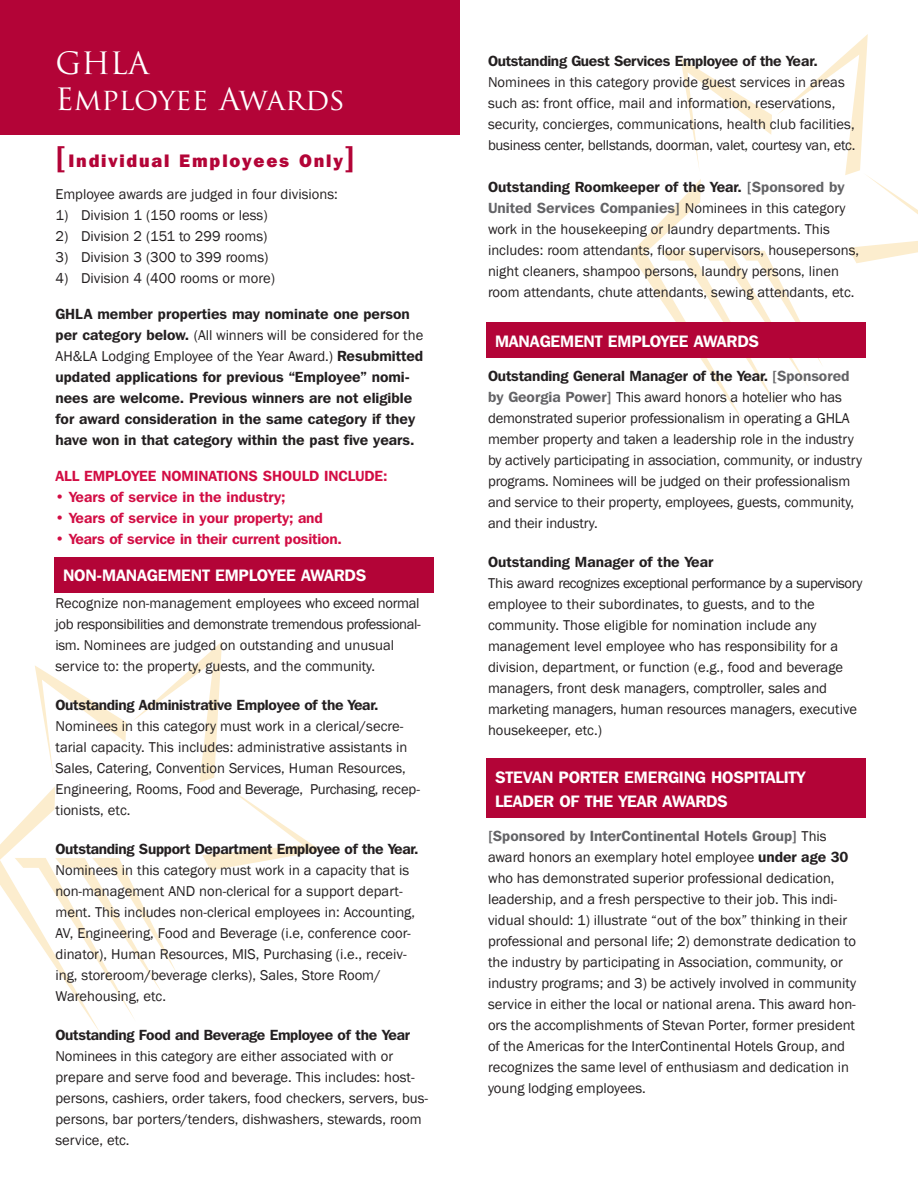
<style>
.page{position:relative;width:918px;height:1188px;background:#fff}
.page>*{position:absolute;margin:0;border:0;box-sizing:border-box;transform-origin:0 0}
.t1{font:30px/36px "Trajan Pro";color:#fff}
.t2{font:800 18px "Franklin Gothic IT Cby BT";letter-spacing:.1em;color:#b30437}
.t3{font:600 16.5px/24px "Franklin Gothic IT Cby BT";letter-spacing:-.01em;color:#fff}
.t4{font:14.7px/21px "Franklin Gothic";color:#231f20}
.t5{font:600 14.7px/21px "Franklin Gothic IT Cby BT";color:#231f20}
.t6{font:600 14.7px "Franklin Gothic IT Cby BT";letter-spacing:-.02em;color:#231f20}
.t7{font:600 14.7px "Franklin Gothic IT Cby BT";color:#d20d44}
.t8{font:600 14.7px/21px "Franklin Gothic IT Cby BT";color:#636366}
.s1{font-size:30px}
.s2{font-family:"Franklin Gothic IT Cby BT";font-weight:600}
.s3{color:#231f20}
.s4{font-family:"Franklin Gothic";font-weight:400;color:#231f20}
.s5{color:#636366}
.s6{font-family:"Franklin Gothic IT Cby BT";font-weight:600;color:#636366}
</style>
<div class="page">
<svg style="left:630px;top:34px;width:288px;height:391px"></svg>
<svg style="left:0;top:641px;width:320px;height:391px"></svg>
<div style="left:0;top:0;width:460px;height:135px;background:#b30437"></div>
<div style="left:54px;top:557px;width:380px;height:36px;background:#b30437"></div>
<div style="left:486px;top:322px;width:380px;height:36px;background:#b30437"></div>
<div style="left:486px;top:758px;width:380px;height:60px;background:#b30437"></div>
<h1 class="t1" style="left:56px;top:44px;width:291px">GHLA<br>Employee Awards</h1>
<p class="t2" style="left:56px;top:149px;width:301px"><span class="s1">[</span>Individual Employees Only<span class="s1">]</span></p>
<p class="t4" style="left:56px;top:184px;width:284px">Employee awards are judged in four divisions:</p>
<p class="t4" style="left:56px;top:205px;width:214px">1) Division 1 (150 rooms or less)</p>
<p class="t4" style="left:56px;top:226px;width:213px">2) Division 2 (151 to 299 rooms)</p>
<p class="t4" style="left:56px;top:247px;width:214px">3) Division 3 (300 to 399 rooms)</p>
<p class="t4" style="left:56px;top:268px;width:221px">4) Division 4 (400 rooms or more)</p>
<p class="t5" style="left:56px;top:303px;width:356px">GHLA member properties may nominate one person</p>
<p class="t4" style="left:56px;top:325px;width:369px"><span class="s2">per category below.</span> (All winners will be considered for the<br>AH&amp;LA Lodging Employee of the Year Award.) <span class="s2">Resubmitted</span></p>
<p class="t5" style="left:56px;top:366px;width:361px">updated applications for previous “Employee” nomi&shy;nees are welcome. Previous winners are not eligible for award consideration in the same category if they have won in that category within the past five years.</p>
<p class="t7" style="left:56px;top:467px;width:334px">ALL EMPLOYEE NOMINATIONS SHOULD INCLUDE:</p>
<p class="t7" style="left:56px;top:488px;width:232px">• Years of service in the industry;</p>
<p class="t7" style="left:56px;top:509px;width:269px">• Years of service in your property; and</p>
<p class="t7" style="left:56px;top:530px;width:288px">• Years of service in their current position.</p>
<p class="t3" style="left:63px;top:563px;width:305px">NON-MANAGEMENT EMPLOYEE AWARDS</p>
<p class="t4" style="left:56px;top:592px;width:367px">Recognize non-management employees who exceed normal job responsibilities and demonstrate tremendous professional&shy;ism. Nominees are judged on outstanding and unusual service to: the property, guests, and the community.</p>
<p class="t6" style="left:56px;top:695px;width:325px">Outstanding Administrative Employee of the Year.</p>
<p class="t4" style="left:56px;top:715px;width:366px">Nominees in this category must work in a clerical/secre&shy;tarial capacity. This includes: administrative assistants in Sales, Catering, Convention Services, Human Resources, Engineering, Rooms, Food and Beverage, Purchasing, recep&shy;tionists, etc.</p>
<p class="t6" style="left:56px;top:839px;width:365px">Outstanding Support Department Employee of the Year.</p>
<p class="t4" style="left:56px;top:859px;width:361px">Nominees in this category must work in a capacity that is non-management AND non-clerical for a support depart&shy;ment. This includes non-clerical employees in: Accounting, AV, Engineering, Food and Beverage (i.e, conference coor&shy;dinator), Human Resources, MIS, Purchasing (i.e., receiv&shy;ing, storeroom/beverage clerks), Sales, Store Room/ Warehousing, etc.</p>
<p class="t6" style="left:56px;top:1025px;width:356px">Outstanding Food and Beverage Employee of the Year</p>
<p class="t4" style="left:56px;top:1045px;width:374px">Nominees in this category are either associated with or prepare and serve food and beverage. This includes: host&shy;persons, cashiers, order takers, food checkers, servers, bus&shy;persons, bar porters/tenders, dishwashers, stewards, room service, etc.</p>
<p class="t6" style="left:488px;top:51px;width:331px">Outstanding Guest Services Employee of the Year.</p>
<p class="t4" style="left:488px;top:72px;width:369px">Nominees in this category provide guest services in areas such as: front office, mail and information, reservations, security, concierges, communications, health club facilities, business center, bellstands, doorman, valet, courtesy van, etc.</p>
<p class="t8" style="left:488px;top:176px;width:359px"><span class="s3">Outstanding Roomkeeper of the Year.</span> [Sponsored by<br>United Services Companies] <span class="s4">Nominees in this category</span></p>
<p class="t4" style="left:488px;top:219px;width:373px">work in the housekeeping or laundry departments. This includes: room attendants, floor supervisors, housepersons, night cleaners, shampoo persons, laundry persons, linen room attendants, chute attendants, sewing attendants, etc.</p>
<p class="t3" style="left:495px;top:329px;width:266px">MANAGEMENT EMPLOYEE AWARDS</p>
<p class="t5" style="left:488px;top:365px;width:363px">Outstanding General Manager of the Year. <span class="s5">[Sponsored</span></p>
<p class="t4" style="left:488px;top:387px;width:376px"><span class="s6">by Georgia Power]</span> This award honors a hotelier who has demonstrated superior professionalism in operating a GHLA member property and taken a leadership role in the industry by actively participating in association, community, or industry programs. Nominees will be judged on their professionalism and service to their property, employees, guests, community, and their industry.</p>
<p class="t5" style="left:488px;top:551px;width:227px">Outstanding Manager of the Year</p>
<p class="t4" style="left:488px;top:573px;width:376px">This award recognizes exceptional performance by a supervisory employee to their subordinates, to guests, and to the community. Those eligible for nomination include any management level employee who has responsibility for a division, department, or function (e.g., food and beverage managers, front desk managers, comptroller, sales and marketing managers, human resources managers, executive housekeeper, etc.)</p>
<p class="t3" style="left:495px;top:764px;width:312px">STEVAN PORTER EMERGING HOSPITALITY<br>LEADER OF THE YEAR AWARDS</p>
<p class="t8" style="left:488px;top:825px;width:340px">[Sponsored by InterContinental Hotels Group] <span class="s4">This</span></p>
<p class="t4" style="left:488px;top:846px;width:370px">award honors an exemplary hotel employee <span class="s2">under age 30 </span>who has demonstrated superior professional dedication, leadership, and a fresh perspective to their job. This indi&shy;vidual should: 1) illustrate “out of the box” thinking in their professional and personal life; 2) demonstrate dedication to the industry by participating in Association, community, or industry programs; and 3) be actively involved in community service in either the local or national arena. This award hon&shy;ors the accomplishments of Stevan Porter, former president of the Americas for the InterContinental Hotels Group, and recognizes the same level of enthusiasm and dedication in young lodging employees.</p>
</div>
